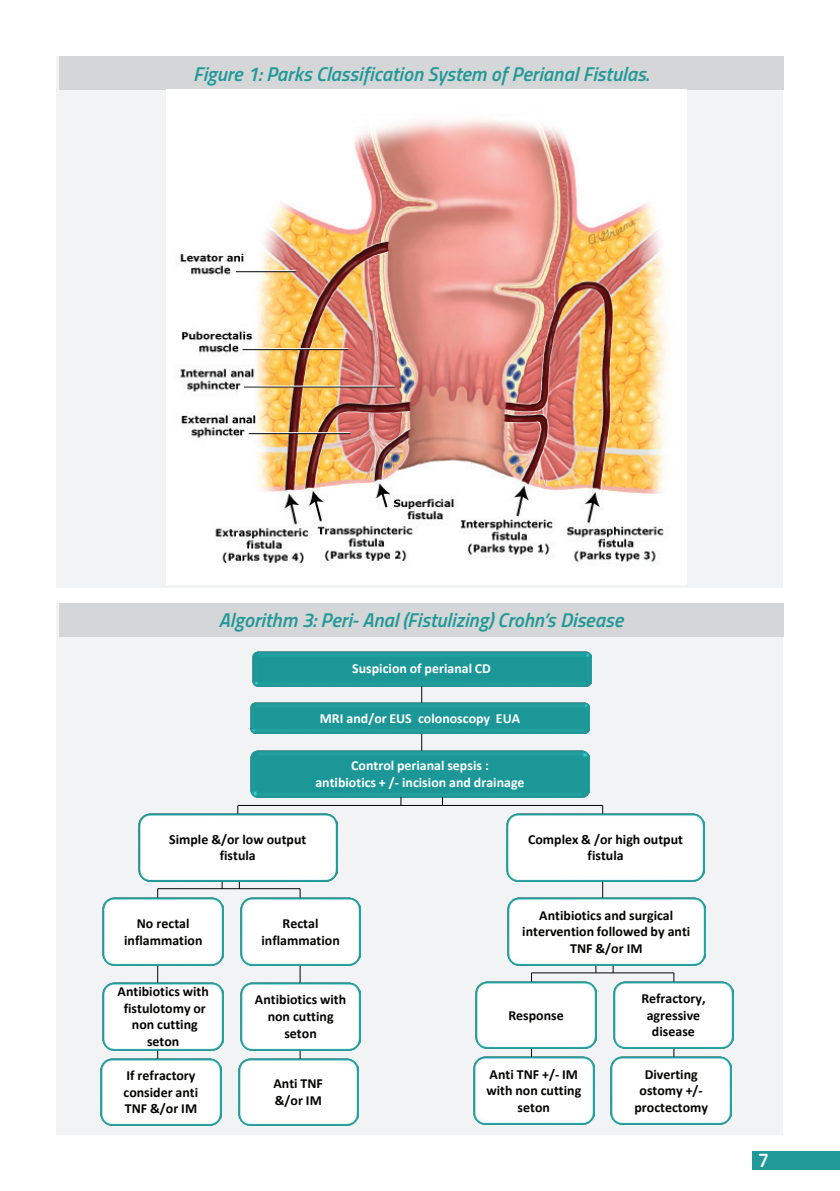
<style>
.page{position:relative;width:840px;height:1191px;background:#fff}
.page>*{position:absolute;margin:0;border:0;box-sizing:border-box;transform-origin:0 0}
.t1{font:italic 600 20px "Titillium";color:#219997}
.t2{font:600 20px "Titillium";color:#fff}
.t3{font:700 13.8px/16.6px "Calibri";color:#040503;text-align:center}
.t4{font:700 13.8px/16.6px "Calibri";color:#fff;text-align:center}
</style>
<div class="page">
<div style="left:751px;top:1151px;width:88px;height:18px;background:#219997"></div>
<div style="left:57px;top:57px;width:725px;height:531px;background:#f2f3f4"></div>
<div style="left:57px;top:603px;width:725px;height:531px;background:#f2f3f4"></div>
<div style="left:59px;top:57px;width:723px;height:33px;background:#d5d6d8"></div>
<div style="left:59px;top:603px;width:723px;height:33px;background:#d5d6d8"></div>
<img style="left:166px;top:89px;width:520px;height:496px">
<hr style="left:602px;top:805px;width:1px;height:94px;background:#040503">
<div style="left:252px;top:651px;width:338px;height:35px;background:#1c9797"></div>
<hr style="left:421px;top:686px;width:1px;height:101px;background:#040503">
<div style="left:250px;top:702px;width:339px;height:31px;background:#1c9797"></div>
<div style="left:250px;top:751px;width:339px;height:46px;background:#1c9797"></div>
<img style="left:506px;top:813px;width:198px;height:68px">
<hr style="left:157px;top:888px;width:1px;height:196px;background:#040503">
<hr style="left:299px;top:888px;width:1px;height:196px;background:#040503">
<hr style="left:530px;top:973px;width:1px;height:134px;background:#040503">
<hr style="left:673px;top:973px;width:1px;height:134px;background:#040503">
<img style="left:103px;top:982px;width:120px;height:68px">
<img style="left:240px;top:982px;width:120px;height:68px">
<img style="left:475px;top:981px;width:121px;height:67px">
<img style="left:613px;top:981px;width:120px;height:67px">
<img style="left:101px;top:1058px;width:120px;height:67px">
<img style="left:238px;top:1058px;width:120px;height:67px">
<img style="left:473px;top:1056px;width:120px;height:68px">
<img style="left:610px;top:1056px;width:121px;height:68px">
<img style="left:240px;top:898px;width:120px;height:67px">
<img style="left:103px;top:898px;width:120px;height:67px">
<hr style="left:158px;top:888px;width:142px;height:1px;background:#040503">
<hr style="left:531px;top:972px;width:142px;height:1px;background:#040503">
<img style="left:507px;top:897px;width:198px;height:68px">
<hr style="left:238px;top:805px;width:364px;height:1px;background:#040503">
<img style="left:138px;top:813px;width:199px;height:68px">
<h1 class="t1" style="left:193px;top:59px;width:457px">Figure 1: Parks Classification System of Perianal Fistulas.</h1>
<h1 class="t1" style="left:219px;top:605px;width:405px">Algorithm 3: Peri- Anal (Fistulizing) Crohn’s Disease</h1>
<p class="t4" style="left:352px;top:660px;width:140px">Suspicion of perianal CD</p>
<p class="t4" style="left:320px;top:709px;width:202px">MRI and/or EUS colonoscopy EUA</p>
<p class="t4" style="left:315px;top:757px;width:210px">Control perianal sepsis :<br>antibiotics + /- incision and drainage</p>
<p class="t3" style="left:169px;top:830px;width:138px">Simple &amp;/or low output fistula</p>
<p class="t3" style="left:528px;top:830px;width:156px">Complex &amp; /or high output fistula</p>
<p class="t3" style="left:124px;top:914px;width:80px">No rectal inflammation</p>
<p class="t3" style="left:522px;top:906px;width:169px">Antibiotics and surgical intervention followed by anti<br>TNF &amp;/or IM</p>
<p class="t3" style="left:261px;top:914px;width:80px">Rectal inflammation</p>
<p class="t3" style="left:118px;top:982px;width:93px">Antibiotics with fistulotomy or non cutting seton</p>
<p class="t3" style="left:255px;top:991px;width:93px">Antibiotics with non cutting seton</p>
<p class="t3" style="left:508px;top:1006px;width:57px">Response</p>
<p class="t3" style="left:641px;top:989px;width:66px">Refractory, agressive disease</p>
<p class="t3" style="left:123px;top:1066px;width:76px;text-align:left">If refractory consider anti<br>TNF &amp;/or IM</p>
<p class="t3" style="left:273px;top:1074px;width:51px;text-align:left">Anti TNF &amp;/or IM</p>
<p class="t3" style="left:486px;top:1065px;width:96px">Anti TNF +/- IM with non cutting seton</p>
<p class="t3" style="left:634px;top:1065px;width:75px">Diverting ostomy +/- proctectomy</p>
<h1 class="t2" style="left:757px;top:1145px;width:13px">7</h1>
</div>
